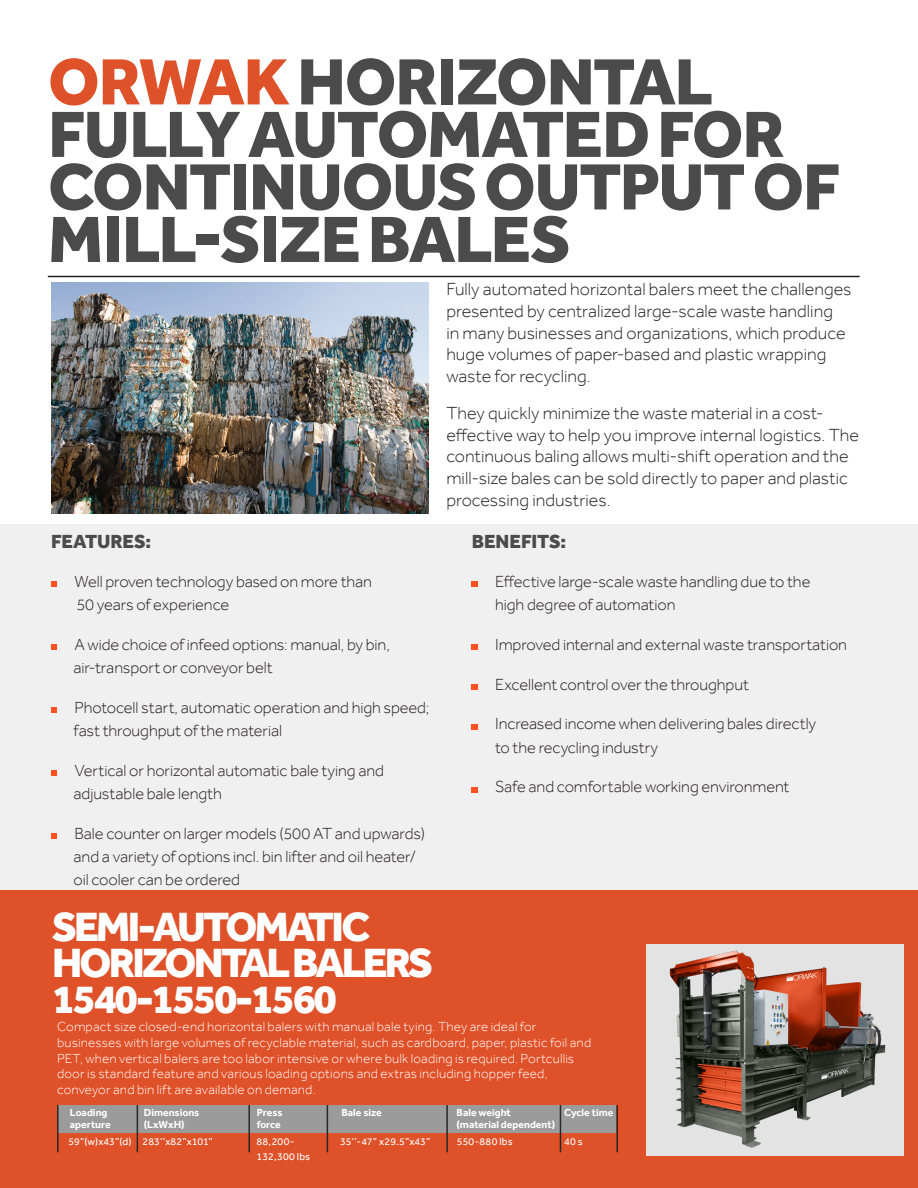
<style>
.page{position:relative;width:918px;height:1188px;background:#fff}
.page>*{position:absolute;margin:0;border:0;box-sizing:border-box;transform-origin:0 0}
.Headline_1{font:800 67.5px/52.5px "Effra";letter-spacing:-.02em;color:#4b4b4b}
.t1{font:800 42px/36px "Effra";letter-spacing:-.065em;color:#fff}
.Features_and_benefits{font:800 19.5px "Effra";letter-spacing:-.005em;color:#4b4b4b}
.Big_Paragraph_2{font:300 18px/21.8px "Effra";color:#231f20}
.Features_and_benefits-2{font:300 16.5px/23.2px "Effra";letter-spacing:-.005em;color:#231f20}
.Brødtekst_9pt-12{font:300 13.5px/15.8px "Effra";letter-spacing:.015em;color:#fff}
.t2{font:700 10.5px "Effra";color:#fff}
.List_1{font:10.5px "Effra";letter-spacing:.01em;color:#fff}
.s1{color:#df5129}
</style>
<div class="page">
<div style="left:0;top:524px;width:918px;height:365px;background:#f0f0f0"></div>
<div style="left:0;top:890px;width:918px;height:298px;background:#df5129"></div>
<img style="left:51px;top:282px;width:377px;height:231px">
<div style="left:646px;top:944px;width:257px;height:211px;background:#e3e3e3"></div>
<img style="left:669px;top:950px;width:217px;height:198px">
<svg style="left:51px;top:582px;width:6px;height:5px"></svg>
<svg style="left:51px;top:645px;width:6px;height:5px"></svg>
<svg style="left:51px;top:707px;width:6px;height:6px"></svg>
<svg style="left:51px;top:770px;width:6px;height:6px"></svg>
<svg style="left:51px;top:833px;width:6px;height:6px"></svg>
<svg style="left:472px;top:582px;width:6px;height:5px"></svg>
<svg style="left:472px;top:645px;width:6px;height:5px"></svg>
<svg style="left:472px;top:684px;width:6px;height:6px"></svg>
<svg style="left:472px;top:724px;width:6px;height:5px"></svg>
<svg style="left:472px;top:787px;width:6px;height:5px"></svg>
<hr style="left:48px;top:276px;width:812px;height:1px;background:#231f20">
<div style="left:58px;top:1105px;width:558px;height:27px;background:#9b9b9b"></div>
<hr style="left:137px;top:1105px;width:1px;height:47px;background:#252929">
<hr style="left:57px;top:1105px;width:2px;height:47px;background:#252929">
<hr style="left:616px;top:1105px;width:2px;height:47px;background:#252929">
<hr style="left:248px;top:1105px;width:2px;height:47px;background:#252929">
<hr style="left:327px;top:1105px;width:1px;height:47px;background:#252929">
<hr style="left:446px;top:1105px;width:2px;height:47px;background:#252929">
<hr style="left:560px;top:1105px;width:1px;height:47px;background:#252929">
<p class="Headline_1" style="left:48px;top:55px;width:793px"><span class="s1">ORWAK</span> HORIZONTAL<br>FULLY AUTOMATED FOR<br>CONTINUOUS OUTPUT OF<br>MILL-SIZE BALES</p>
<p class="Features_and_benefits" style="left:51px;top:529px;width:102px">FEATURES:</p>
<p class="Features_and_benefits-2" style="left:74px;top:570px;width:299px">Well proven technology based on more than<br>50 years of experience</p>
<p class="Features_and_benefits-2" style="left:74px;top:633px;width:318px">A wide choice of infeed options: manual, by bin, air-transport or conveyor belt</p>
<p class="Features_and_benefits-2" style="left:74px;top:696px;width:357px">Photocell start, automatic operation and high speed; fast throughput of the material</p>
<p class="Features_and_benefits-2" style="left:74px;top:759px;width:312px">Vertical or horizontal automatic bale tying and adjustable bale length</p>
<p class="Features_and_benefits-2" style="left:74px;top:821px;width:353px">Bale counter on larger models (500 AT and upwards) and a variety of options incl. bin lifter and oil heater/ oil cooler can be ordered</p>
<p class="t1" style="left:52px;top:908px;width:382px">SEMI-AUTOMATIC<br>HORIZONTAL BALERS</p>
<p class="t1" style="left:52px;top:980px;width:287px">1540-1550-1560</p>
<p class="Big_Paragraph_2" style="left:446px;top:278px;width:407px">Fully automated horizontal balers meet the challenges presented by centralized large-scale waste handling<br>in many businesses and organizations, which produce huge volumes of paper-based and plastic wrapping waste for recycling.</p>
<p class="Big_Paragraph_2" style="left:446px;top:402px;width:414px">They quickly minimize the waste material in a cost&shy;effective way to help you improve internal logistics. The continuous baling allows multi-shift operation and the mill-size bales can be sold directly to paper and plastic processing industries.</p>
<p class="Features_and_benefits" style="left:472px;top:529px;width:96px">BENEFITS:</p>
<p class="Features_and_benefits-2" style="left:495px;top:570px;width:317px">Effective large-scale waste handling due to the high degree of automation</p>
<p class="Features_and_benefits-2" style="left:495px;top:633px;width:353px">Improved internal and external waste transportation</p>
<p class="Features_and_benefits-2" style="left:495px;top:672px;width:255px">Excellent control over the throughput</p>
<p class="Features_and_benefits-2" style="left:495px;top:712px;width:323px">Increased income when delivering bales directly to the recycling industry</p>
<p class="Features_and_benefits-2" style="left:495px;top:775px;width:296px">Safe and comfortable working environment</p>
<p class="Brødtekst_9pt-12" style="left:57px;top:1019px;width:536px">Compact size closed-end horizontal balers with manual bale tying. They are ideal for businesses with large volumes of recyclable material, such as cardboard, paper, plastic foil and PET, when vertical balers are too labor intensive or where bulk loading is required. Portcullis door is standard feature and various loading options and extras including hopper feed, conveyor and bin lift are available on demand.</p>
<p class="t2" style="left:70px;top:1106px;width:39px">Loading</p>
<p class="t2" style="left:144px;top:1106px;width:57px">Dimensions</p>
<p class="t2" style="left:257px;top:1106px;width:27px">Press</p>
<p class="t2" style="left:341px;top:1106px;width:42px">Bale size</p>
<p class="t2" style="left:457px;top:1106px;width:56px">Bale weight</p>
<p class="t2" style="left:564px;top:1106px;width:51px">Cycle time</p>
<p class="t2" style="left:70px;top:1119px;width:43px">aperture</p>
<p class="t2" style="left:144px;top:1119px;width:42px">(LxWxH)</p>
<p class="t2" style="left:257px;top:1119px;width:26px">force</p>
<p class="t2" style="left:457px;top:1119px;width:100px">(material dependent)</p>
<p class="List_1" style="left:68px;top:1136px;width:146px">59”(w)x43”(d) 283’’x82”x101”</p>
<p class="List_1" style="left:257px;top:1136px;width:40px">88,200-</p>
<p class="List_1" style="left:340px;top:1136px;width:92px">35’’-47” x29.5”x43”</p>
<p class="List_1" style="left:457px;top:1136px;width:57px">550-880 lbs</p>
<p class="List_1" style="left:564px;top:1136px;width:20px">40 s</p>
<p class="List_1" style="left:257px;top:1151px;width:55px">132,300 lbs</p>
</div>
